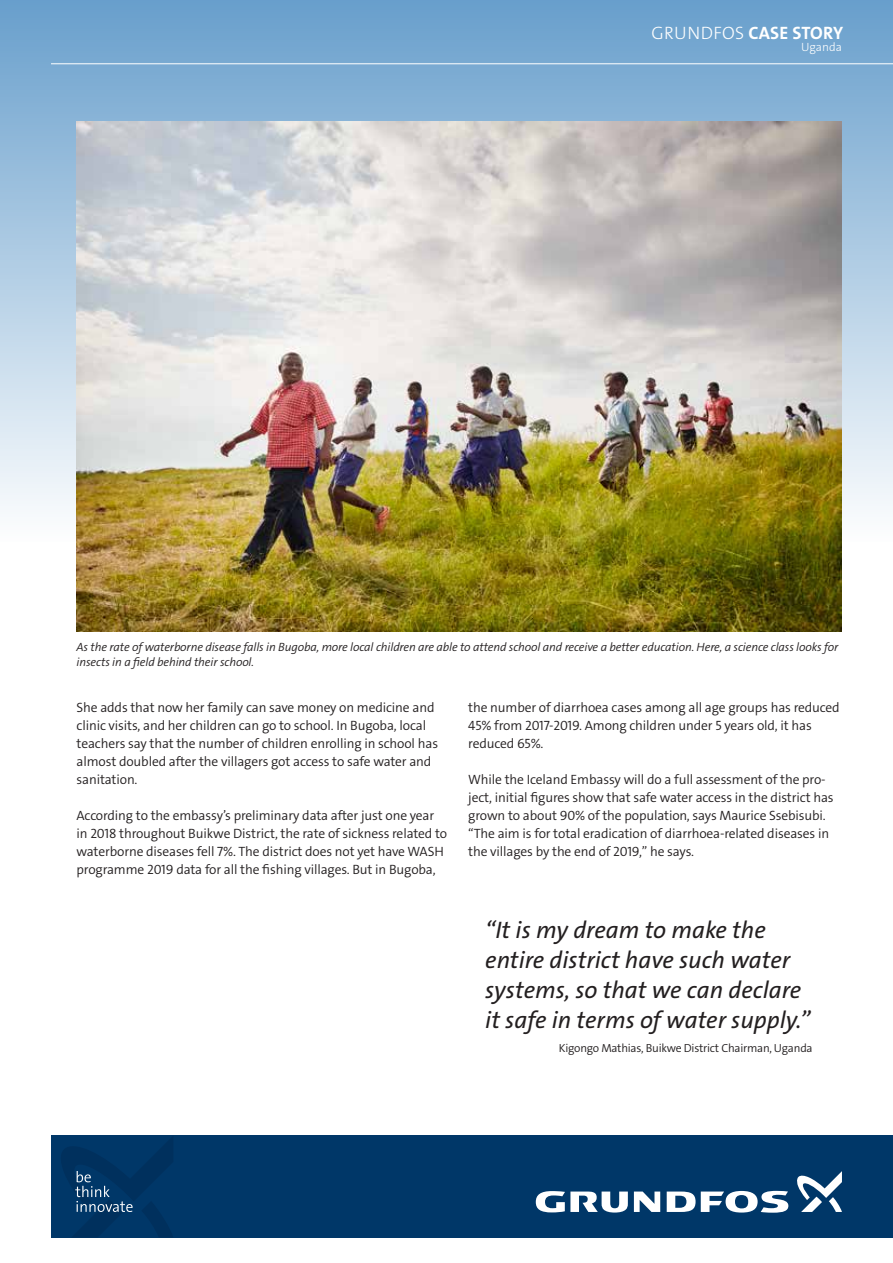
<style>
.page{position:relative;width:893px;height:1263px;background:#fff}
.page>*{position:absolute;margin:0;border:0;box-sizing:border-box;transform-origin:0 0}
.t1{font:24px/30px "Grundfos The Sans V2 OT 5 R Italic";color:#231f20}
.t2{font:18px "Grundfos The Sans V2 OT 7 B";letter-spacing:.005em;color:#fff}
.t3{font:13.5px/18px "Grundfos The Sans V2 OT 4 SL";letter-spacing:-.01em;color:#231f20}
.t4{font:12px/15px "Grundfos The Sans V2 OT 4 SL Italic";letter-spacing:-.01em;color:#231f20}
.t5{font:12px "Grundfos The Sans V2 OT 3 L";color:#fff}
.t6{font:11.7px "Grundfos The Sans V2 OT 4 SL";letter-spacing:-.02em;color:#231f20}
.s1{font-family:"Grundfos The Sans V2 OT 3 L"}
</style>
<div class="page">
<div style="left:0;top:0;width:893px;height:542px;background:linear-gradient(to bottom,#699fcc,#fcfcfc)"></div>
<hr style="left:51px;top:63px;width:842px;height:1px;background:#fff">
<img style="left:77px;top:121px;width:765px;height:510px">
<div style="left:51px;top:1135px;width:842px;height:102px;background:#003768"></div>
<svg style="left:634px;top:1191px;width:26px;height:21px"></svg>
<svg style="left:536px;top:1191px;width:92px;height:21px"></svg>
<svg style="left:667px;top:1191px;width:121px;height:22px"></svg>
<svg style="left:797px;top:1171px;width:45px;height:41px"></svg>
<svg style="left:61px;top:1137px;width:112px;height:100px"></svg>
<h2 class="t2" style="left:652px;top:21px;width:193px"><span class="s1">GRUNDFOS</span> CASE STORY</h2>
<p class="t5" style="left:801px;top:39px;width:42px">Uganda</p>
<p class="t4" style="left:77px;top:639px;width:763px">As the rate of waterborne disease falls in Bugoba, more local children are able to attend school and receive a better education. Here, a science class looks for insects in a field behind their school.</p>
<p class="t3" style="left:77px;top:698px;width:363px">She adds that now her family can save money on medicine and clinic visits, and her children can go to school. In Bugoba, local teachers say that the number of children enrolling in school has almost doubled after the villagers got access to safe water and sanitation.</p>
<p class="t3" style="left:77px;top:806px;width:372px">According to the embassy’s preliminary data after just one year in 2018 throughout Buikwe District, the rate of sickness related to waterborne diseases fell 7%. The district does not yet have WASH programme 2019 data for all the fishing villages. But in Bugoba,</p>
<p class="t3" style="left:468px;top:698px;width:373px">the number of diarrhoea cases among all age groups has reduced<br>45% from 2017-2019. Among children under 5 years old, it has reduced 65%.</p>
<p class="t3" style="left:468px;top:770px;width:367px">While the Iceland Embassy will do a full assessment of the pro&shy;ject, initial figures show that safe water access in the district has grown to about 90% of the population, says Maurice Ssebisubi. “The aim is for total eradication of diarrhoea-related diseases in the villages by the end of 2019,” he says.</p>
<h1 class="t1" style="left:485px;top:915px;width:327px">“It is my dream to make the entire district have such water systems, so that we can declare it safe in terms of water supply.”</h1>
<p class="t6" style="left:559px;top:1041px;width:255px">Kigongo Mathias, Buikwe District Chairman, Uganda</p>
</div>
